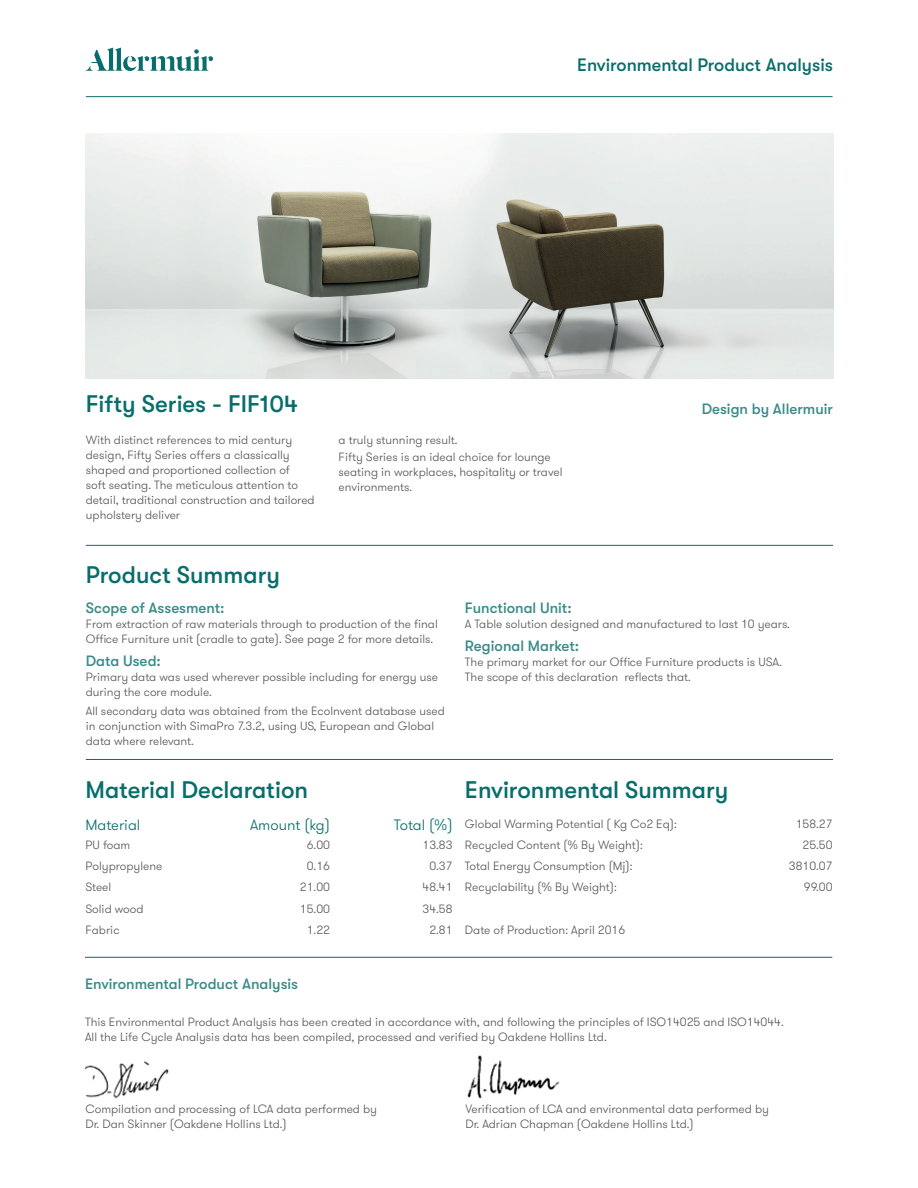
<style>
.page{position:relative;width:918px;height:1188px;background:#fff}
.page>*{position:absolute;margin:0;border:0;box-sizing:border-box;transform-origin:0 0}
.Large_Headers{font:500 24px "GT Walsheim";color:#086e6b}
.t1{font:500 18px "GT Walsheim";color:#086e6b}
.Small_Headers{font:500 15px "GT Walsheim";color:#398b89}
.t2{font:300 15px "GT Walsheim";color:#086e6b}
.t3{font:300 12px/15px "GT Walsheim";color:#57585a}
.s1{color:#086e6b}
</style>
<div class="page">
<svg style="left:85px;top:48px;width:128px;height:23px"></svg>
<hr style="left:86px;top:96px;width:747px;height:1px;background:#086e6b">
<hr style="left:86px;top:545px;width:747px;height:1px;background:#086e6b">
<hr style="left:86px;top:759px;width:747px;height:1px;background:#086e6b">
<img style="left:85px;top:1061px;width:84px;height:38px">
<hr style="left:85px;top:957px;width:747px;height:1px;background:#086e6b">
<img style="left:176px;top:133px;width:569px;height:246px">
<img style="left:467px;top:1055px;width:93px;height:44px">
<h2 class="t1" style="left:577px;top:55px;width:257px">Environmental Product Analysis</h2>
<p class="Large_Headers" style="left:86px;top:390px;width:214px">Fifty Series - FIF104</p>
<p class="Small_Headers" style="left:702px;top:401px;width:133px">Design by Allermuir</p>
<p class="t3" style="left:339px;top:432px;width:120px">a truly stunning result.</p>
<p class="t3" style="left:339px;top:449px;width:225px">Fifty Series is an ideal choice for lounge seating in workplaces, hospitality or travel environments.</p>
<p class="t3" style="left:86px;top:432px;width:230px">With distinct references to mid century design, Fifty Series offers a classically shaped and proportioned collection of<br>soft seating. The meticulous attention to detail, traditional construction and tailored upholstery deliver</p>
<p class="Large_Headers" style="left:86px;top:561px;width:196px">Product Summary</p>
<p class="Small_Headers" style="left:86px;top:599px;width:140px">Scope of Assesment:</p>
<p class="t3" style="left:86px;top:616px;width:354px">From extraction of raw materials through to production of the final<br>Office Furniture unit (cradle to gate). See page 2 for more details.</p>
<p class="Small_Headers" style="left:86px;top:652px;width:77px">Data Used:</p>
<p class="t3" style="left:86px;top:670px;width:354px">Primary data was used wherever possible including for energy use during the core module.</p>
<p class="t3" style="left:86px;top:704px;width:361px">All secondary data was obtained from the Ecolnvent database used in conjunction with SimaPro 7.3.2, using US, European and Global data where relevant.</p>
<p class="Small_Headers" style="left:465px;top:599px;width:108px">Functional Unit:</p>
<p class="t3" style="left:465px;top:616px;width:327px">A Table solution designed and manufactured to last 10 years.</p>
<p class="Small_Headers" style="left:465px;top:637px;width:116px">Regional Market:</p>
<p class="t3" style="left:465px;top:655px;width:318px">The primary market for our Office Furniture products is USA.<br>The scope of this declaration reflects that.</p>
<p class="Large_Headers" style="left:85px;top:776px;width:224px">Material Declaration</p>
<p class="t2" style="left:85px;top:815px;width:57px">Material</p>
<p class="t2" style="left:250px;top:815px;width:81px">Amount (kg)</p>
<p class="t2" style="left:394px;top:815px;width:60px">Total (%)</p>
<p class="t3" style="left:85px;top:837px;width:47px">PU foam</p>
<p class="t3" style="left:307px;top:837px;width:25px">6.00</p>
<p class="t3" style="left:423px;top:837px;width:32px">13.83</p>
<p class="t3" style="left:85px;top:859px;width:78px">Polypropylene</p>
<p class="t3" style="left:307px;top:859px;width:25px">0.16</p>
<p class="t3" style="left:429px;top:859px;width:25px">0.37</p>
<p class="t3" style="left:85px;top:880px;width:27px">Steel</p>
<p class="t3" style="left:300px;top:880px;width:32px">21.00</p>
<p class="t3" style="left:423px;top:880px;width:32px">48.41</p>
<p class="t3" style="left:85px;top:901px;width:60px">Solid wood</p>
<p class="t3" style="left:300px;top:901px;width:32px">15.00</p>
<p class="t3" style="left:423px;top:901px;width:32px">34.58</p>
<p class="t3" style="left:85px;top:922px;width:36px">Fabric</p>
<p class="t3" style="left:307px;top:922px;width:25px">1.22</p>
<p class="t3" style="left:429px;top:922px;width:25px">2.81</p>
<p class="Large_Headers" style="left:465px;top:776px;width:265px">Environmental Summary</p>
<p class="t3" style="left:465px;top:816px;width:213px">Global Warming Potential ( Kg Co2 Eq):</p>
<p class="t3" style="left:796px;top:816px;width:38px">158.27</p>
<p class="t3" style="left:465px;top:837px;width:179px">Recycled Content (% By Weight):</p>
<p class="t3" style="left:803px;top:837px;width:32px">25.50</p>
<p class="t3" style="left:465px;top:859px;width:169px">Total Energy Consumption (Mj):</p>
<p class="t3" style="left:789px;top:859px;width:45px">3810.07</p>
<p class="t3" style="left:465px;top:880px;width:153px">Recyclability (% By Weight):</p>
<p class="t3" style="left:804px;top:880px;width:30px">99.00</p>
<p class="t3" style="left:465px;top:922px;width:162px">Date of Production: April 2016</p>
<p class="Small_Headers" style="left:85px;top:975px;width:215px">Environmental Product Analysis</p>
<p class="t3" style="left:85px;top:1014px;width:700px">This Environmental Product Analysis has been created in accordance with, and following the principles of ISO14025 and ISO14044.</p>
<p class="t3" style="left:85px;top:1029px;width:523px">All the Life Cycle Analysis data has been compiled, processed and verified by Oakdene Hollins Ltd<span class="s1">.</span></p>
<p class="t3" style="left:85px;top:1102px;width:293px">Compilation and processing of LCA data performed by<br>Dr. Dan Skinner (Oakdene Hollins Ltd.)</p>
<p class="t3" style="left:465px;top:1102px;width:305px">Verification of LCA and environmental data performed by<br>Dr. Adrian Chapman (Oakdene Hollins Ltd.)</p>
</div>
